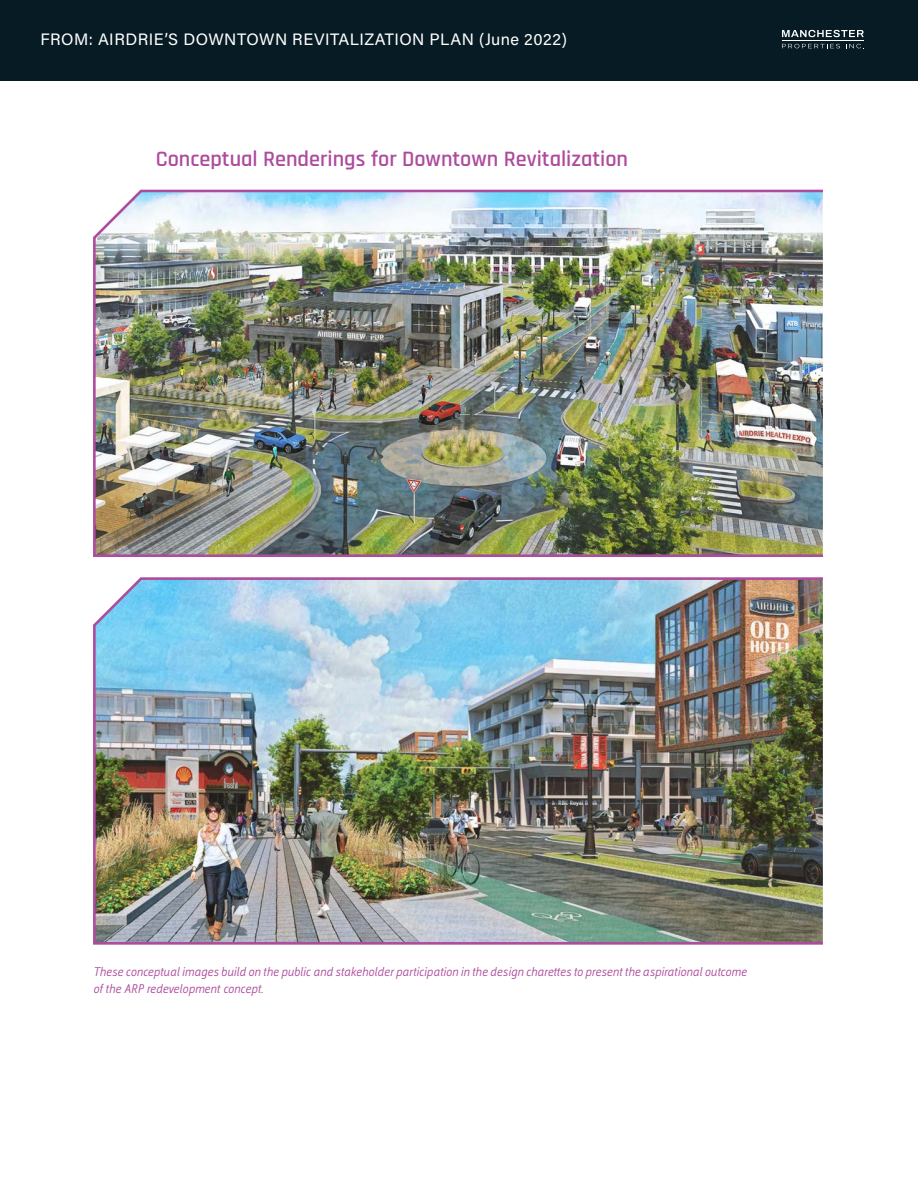
<style>
.page{position:relative;width:918px;height:1188px;background:#fff}
.page>*{position:absolute;margin:0;border:0;box-sizing:border-box;transform-origin:0 0}
.t1{font:600 22.2px "Rajdhani";color:#ad4b9d}
.t2{font:16.5px "Acumin Variable Concept";letter-spacing:.025em;color:#fff}
.t3{font:italic 300 12.9px/16.8px "Argumentum";color:#ad4b9d}
</style>
<div class="page">
<div style="left:0;top:0;width:918px;height:81px;background:#061b23"></div>
<svg style="left:782px;top:30px;width:82px;height:7px"></svg>
<svg style="left:782px;top:44px;width:58px;height:4px"></svg>
<svg style="left:846px;top:44px;width:18px;height:5px"></svg>
<hr style="left:782px;top:40px;width:82px;height:1px;background:#fff">
<img style="left:93px;top:189px;width:730px;height:368px">
<img style="left:93px;top:577px;width:730px;height:368px">
<p class="t2" style="left:40px;top:28px;width:528px">FROM: AIRDRIE’S DOWNTOWN REVITALIZATION PLAN (June 2022)</p>
<p class="t1" style="left:156px;top:146px;width:474px">Conceptual Renderings for Downtown Revitalization</p>
<p class="t3" style="left:93px;top:963px;width:655px">These conceptual images build on the public and stakeholder participation in the design charettes to present the aspirational outcome of the ARP redevelopment concept.</p>
</div>
